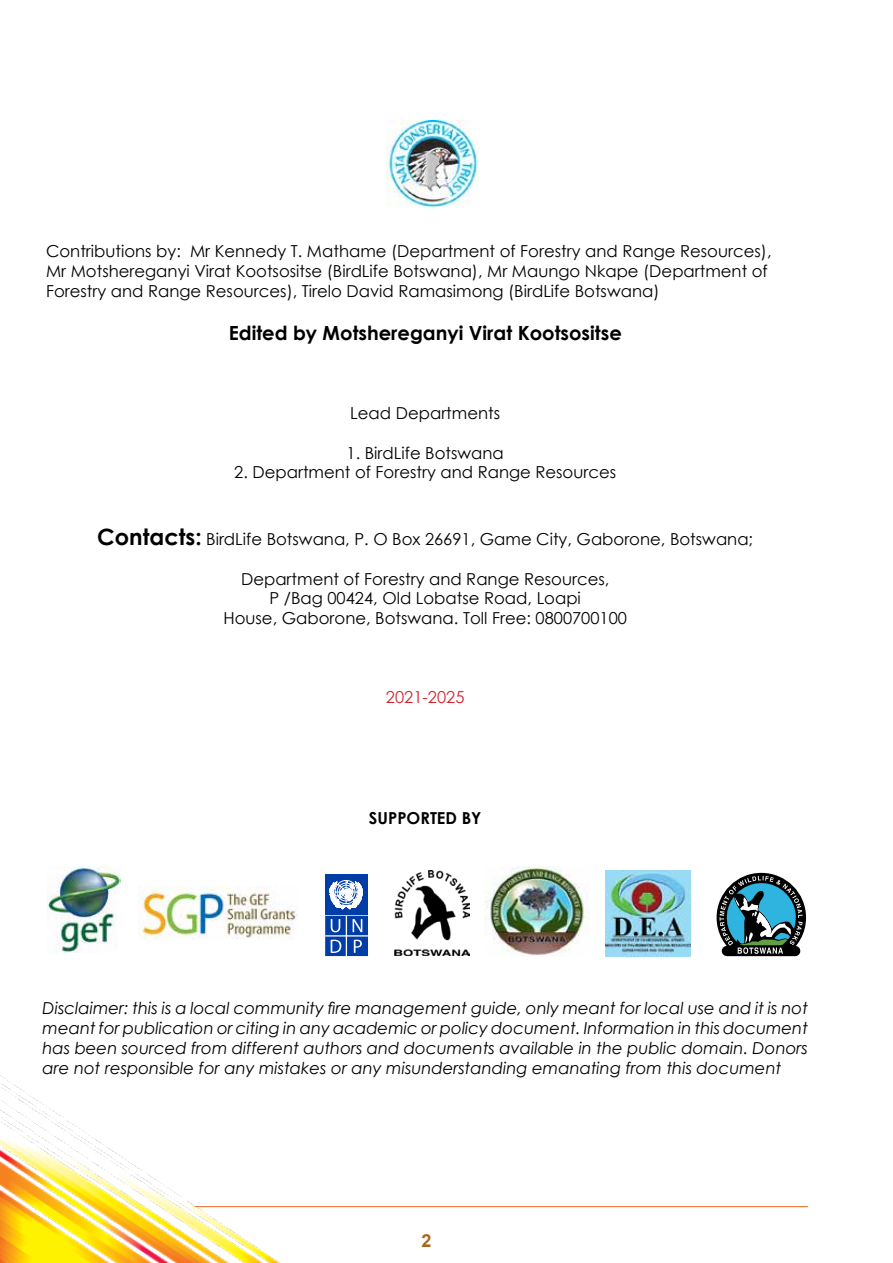
<style>
.page{position:relative;width:893px;height:1263px;background:#fff}
.page>*{position:absolute;margin:0;border:0;box-sizing:border-box;transform-origin:0 0}
.t1{font:700 19.5px "Century Gothic";color:#000}
.t2{font:700 18px "Arial";color:#a7681b}
.t3{font:16.5px/19.8px "Century Gothic";color:#000}
.t4{font:italic 16.5px/19.8px "Century Gothic";color:#000;text-align:justify}
.t5{font:700 16.5px "Century Gothic";color:#000}
.t6{font:16.5px "Century Gothic";color:#d2232a}
.t7{font:15.3px "Calibri";color:#000;scale:.92 1}
.s1{font-weight:700;font-size:22.5px}
</style>
<div class="page">
<hr style="left:192px;top:1206px;width:616px;height:1px;background:#f47c3b">
<img style="left:0;top:1075px;width:314px;height:188px">
<img style="left:386px;top:120px;width:92px;height:88px">
<img style="left:138px;top:886px;width:160px;height:53px">
<img style="left:47px;top:866px;width:74px;height:86px">
<svg style="left:716px;top:872px;width:91px;height:85px"></svg>
<img style="left:605px;top:871px;width:86px;height:85px">
<img style="left:485px;top:867px;width:104px;height:89px">
<img style="left:395px;top:871px;width:75px;height:85px">
<div style="left:325px;top:874px;width:43px;height:41px;background:#003da6"></div>
<svg style="left:330px;top:880px;width:33px;height:29px"></svg>
<svg style="left:327px;top:918px;width:39px;height:36px"></svg>
<div style="left:325px;top:916px;width:43px;height:40px;border:1px solid #003da6"></div>
<hr style="left:325px;top:935px;width:43px;height:1px;background:#fff">
<hr style="left:346px;top:916px;width:1px;height:40px;background:#fff">
<svg style="left:331px;top:919px;width:9px;height:13px"></svg>
<svg style="left:353px;top:919px;width:9px;height:13px"></svg>
<svg style="left:354px;top:940px;width:8px;height:13px"></svg>
<svg style="left:331px;top:940px;width:10px;height:13px"></svg>
<p class="t3" style="left:46px;top:241px;width:727px">Contributions by: Mr Kennedy T. Mathame (Department of Forestry and Range Resources),<br>Mr Motshereganyi Virat Kootsositse (BirdLife Botswana), Mr Maungo Nkape (Department of<br>Forestry and Range Resources), Tirelo David Ramasimong (BirdLife Botswana)</p>
<p class="t1" style="left:229px;top:318px;width:395px">Edited by Motshereganyi Virat Kootsositse</p>
<p class="t3" style="left:350px;top:403px;width:151px">Lead Departments</p>
<p class="t3" style="left:347px;top:442px;width:159px">1. BirdLife Botswana</p>
<p class="t3" style="left:234px;top:462px;width:383px">2. Department of Forestry and Range Resources</p>
<p class="t3" style="left:97px;top:529px;width:657px"><span class="s1">Contacts:</span> BirdLife Botswana, P. O Box 26691, Game City, Gaborone, Botswana;</p>
<p class="t3" style="left:223px;top:568px;width:405px;text-align:center">Department of Forestry and Range Resources,<br>P /Bag 00424, Old Lobatse Road, Loapi<br>House, Gaborone, Botswana. Toll Free: 0800700100</p>
<p class="t6" style="left:386px;top:686px;width:80px">2021-2025</p>
<p class="t5" style="left:369px;top:805px;width:114px">SUPPORTED BY</p>
<p class="t4" style="left:43px;top:998px;width:767px">Disclaimer: this is a local community fire management guide, only meant for local use and it is not meant for publication or citing in any academic or policy document. Information in this document has been sourced from different authors and documents available in the public domain. Donors are not responsible for any mistakes or any misunderstanding emanating from this document</p>
<p class="t7" style="left:603px;top:1042px;width:9px">1</p>
<p class="t2" style="left:421px;top:1228px;width:12px">2</p>
</div>
